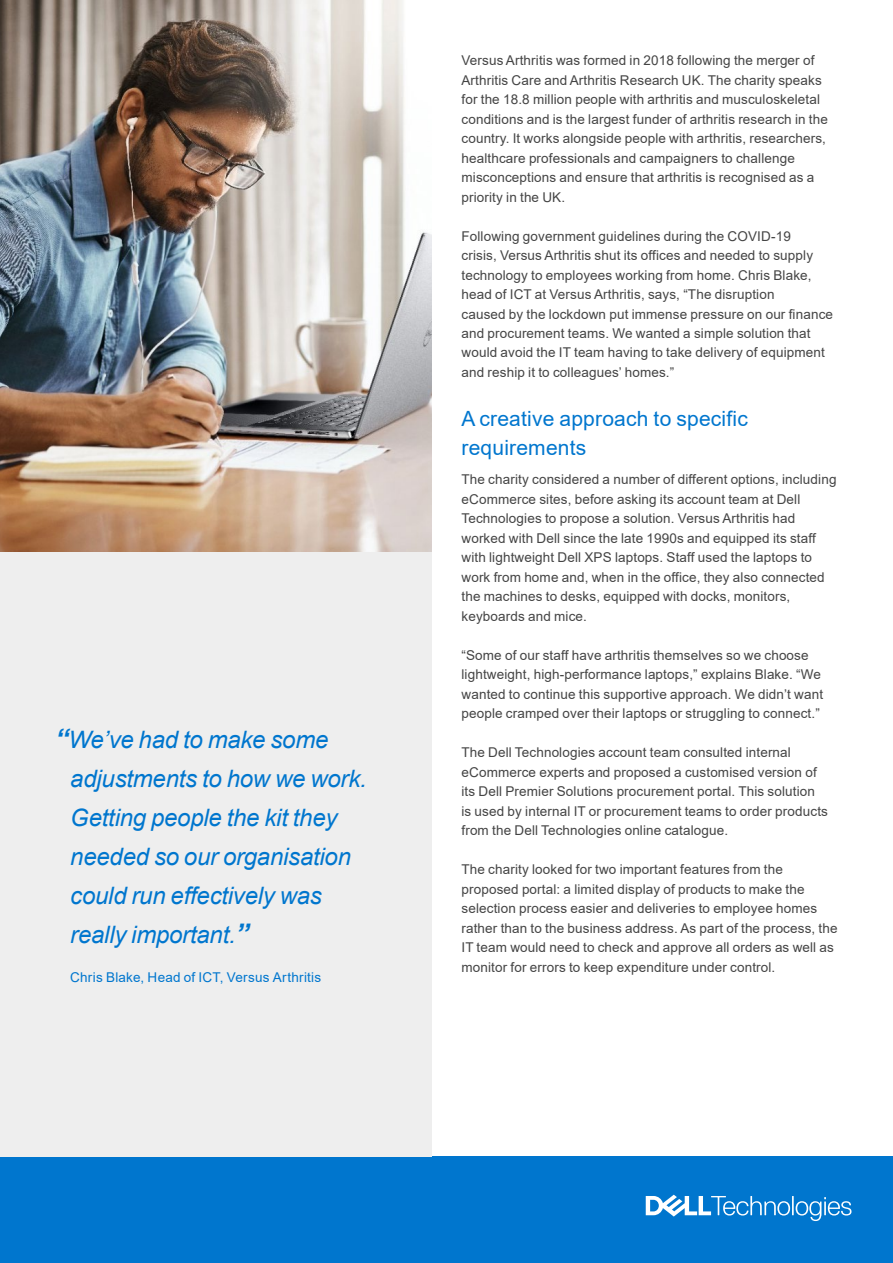
<style>
.page{position:relative;width:893px;height:1263px;background:#fff}
.page>*{position:absolute;margin:0;border:0;box-sizing:border-box;transform-origin:0 0}
.t1{font:italic 24px/39px "Arial";letter-spacing:-.01em;color:#0076ce}
.t2{font:21px/29.2px "Arial";letter-spacing:.01em;color:#0076ce}
.t3{font:13.5px/19.5px "Arial";letter-spacing:.01em;color:#444}
.t4{font:13.5px "Arial";letter-spacing:.015em;color:#0076ce}
.s1{font-weight:700;font-size:27px}
</style>
<div class="page">
<img style="left:0;top:0;width:432px;height:553px">
<div style="left:0;top:1157px;width:893px;height:106px;background:#0076ce"></div>
<svg style="left:646px;top:1195px;width:205px;height:26px"></svg>
<div style="left:0;top:553px;width:432px;height:604px;background:#eee"></div>
<h1 class="t1" style="left:70px;top:720px;width:298px;text-indent:-15px"><span class="s1">“</span>We’ve had to make some adjustments to how we work.<br>Getting people the kit they needed so our organisation could run effectively was really important.<span class="s1">”</span></h1>
<p class="t4" style="left:70px;top:967px;width:252px">Chris Blake, Head of ICT, Versus Arthritis</p>
<p class="t3" style="left:461px;top:50px;width:368px">Versus Arthritis was formed in 2018 following the merger of Arthritis Care and Arthritis Research UK. The charity speaks for the 18.8 million people with arthritis and musculoskeletal conditions and is the largest funder of arthritis research in the country. It works alongside people with arthritis, researchers, healthcare professionals and campaigners to challenge misconceptions and ensure that arthritis is recognised as a priority in the UK.</p>
<p class="t3" style="left:461px;top:226px;width:373px">Following government guidelines during the COVID-19<br>crisis, Versus Arthritis shut its offices and needed to supply technology to employees working from home. Chris Blake, head of ICT at Versus Arthritis, says, “The disruption<br>caused by the lockdown put immense pressure on our finance and procurement teams. We wanted a simple solution that would avoid the IT team having to take delivery of equipment and reship it to colleagues’ homes.”</p>
<h2 class="t2" style="left:461px;top:404px;width:288px">A creative approach to specific requirements</h2>
<p class="t3" style="left:461px;top:470px;width:377px">The charity considered a number of different options, including eCommerce sites, before asking its account team at Dell Technologies to propose a solution. Versus Arthritis had worked with Dell since the late 1990s and equipped its staff with lightweight Dell XPS laptops. Staff used the laptops to work from home and, when in the office, they also connected the machines to desks, equipped with docks, monitors, keyboards and mice.</p>
<p class="t3" style="left:461px;top:645px;width:363px">“Some of our staff have arthritis themselves so we choose lightweight, high-performance laptops,” explains Blake. “We wanted to continue this supportive approach. We didn’t want people cramped over their laptops or struggling to connect.”</p>
<p class="t3" style="left:461px;top:743px;width:368px">The Dell Technologies account team consulted internal eCommerce experts and proposed a customised version of its Dell Premier Solutions procurement portal. This solution is used by internal IT or procurement teams to order products from the Dell Technologies online catalogue.</p>
<p class="t3" style="left:461px;top:860px;width:378px">The charity looked for two important features from the proposed portal: a limited display of products to make the selection process easier and deliveries to employee homes rather than to the business address. As part of the process, the IT team would need to check and approve all orders as well as monitor for errors to keep expenditure under control.</p>
</div>
